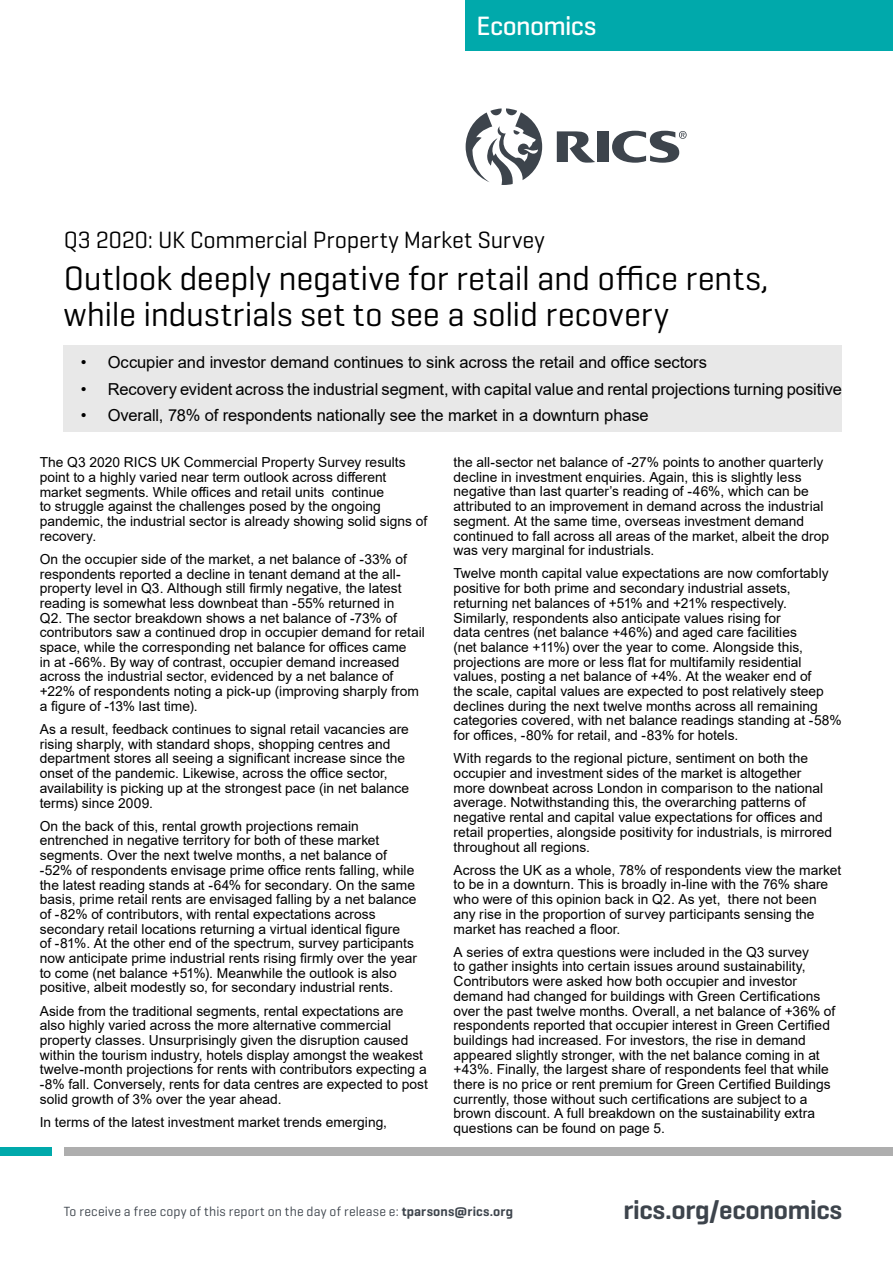
<style>
.page{position:relative;width:893px;height:1263px;background:#fff}
.page>*{position:absolute;margin:0;border:0;box-sizing:border-box;transform-origin:0 0}
.t1{font:34.5px/36px "Geogrotesque";letter-spacing:-.005em;color:#000}
.t2{font:600 27px "Geogrotesque";letter-spacing:-.01em;color:#3d444c}
.t3{font:500 27px "Geogrotesque";letter-spacing:-.025em;color:#fff}
.t4{font:24px "Geogrotesque";letter-spacing:-.005em;color:#000}
.t5{font:16.5px "Arial";letter-spacing:-.005em;color:#000}
.t6{font:13.8px/14.7px "Arial";color:#000}
.t7{font:13.5px "Geogrotesque";letter-spacing:.02em;color:#3d444c}
.s1{font-weight:600}
</style>
<div class="page">
<div style="left:466px;top:0;width:427px;height:51px;background:#00a9ab"></div>
<div style="left:0;top:1147px;width:51px;height:8px;background:#00a9ab"></div>
<div style="left:64px;top:1147px;width:829px;height:8px;background:#aeaeae"></div>
<svg style="left:466px;top:108px;width:76px;height:77px"></svg>
<svg style="left:612px;top:131px;width:75px;height:32px"></svg>
<svg style="left:557px;top:131px;width:38px;height:32px"></svg>
<div style="left:597px;top:131px;width:12px;height:31px;background:#3d444c"></div>
<div style="left:64px;top:345px;width:778px;height:87px;background:#e8e8e8"></div>
<h2 class="t3" style="left:476px;top:9px;width:121px">Economics</h2>
<h3 class="t4" style="left:64px;top:224px;width:483px">Q3 2020: UK Commercial Property Market Survey</h3>
<h1 class="t1" style="left:64px;top:259px;width:707px">Outlook deeply negative for retail and office rents, while industrials set to see a solid recovery</h1>
<p class="t5" style="left:81px;top:351px;width:628px">• Occupier and investor demand continues to sink across the retail and office sectors</p>
<p class="t5" style="left:81px;top:377px;width:763px">• Recovery evident across the industrial segment, with capital value and rental projections turning positive</p>
<p class="t5" style="left:81px;top:404px;width:569px">• Overall, 78% of respondents nationally see the market in a downturn phase</p>
<p class="t6" style="left:40px;top:455px;width:389px">The Q3 2020 RICS UK Commercial Property Survey results point to a highly varied near term outlook across different market segments. While offices and retail units continue<br>to struggle against the challenges posed by the ongoing pandemic, the industrial sector is already showing solid signs of recovery.</p>
<p class="t6" style="left:40px;top:552px;width:387px">On the occupier side of the market, a net balance of -33% of respondents reported a decline in tenant demand at the all&shy;property level in Q3. Although still firmly negative, the latest reading is somewhat less downbeat than -55% returned in<br>Q2. The sector breakdown shows a net balance of -73% of contributors saw a continued drop in occupier demand for retail space, while the corresponding net balance for offices came<br>in at -66%. By way of contrast, occupier demand increased across the industrial sector, evidenced by a net balance of +22% of respondents noting a pick-up (improving sharply from a figure of -13% last time).</p>
<p class="t6" style="left:40px;top:722px;width:371px">As a result, feedback continues to signal retail vacancies are rising sharply, with standard shops, shopping centres and department stores all seeing a significant increase since the onset of the pandemic. Likewise, across the office sector, availability is picking up at the strongest pace (in net balance terms) since 2009.</p>
<p class="t6" style="left:40px;top:818px;width:379px">On the back of this, rental growth projections remain entrenched in negative territory for both of these market segments. Over the next twelve months, a net balance of -52% of respondents envisage prime office rents falling, while the latest reading stands at -64% for secondary. On the same basis, prime retail rents are envisaged falling by a net balance of -82% of contributors, with rental expectations across secondary retail locations returning a virtual identical figure<br>of -81%. At the other end of the spectrum, survey participants now anticipate prime industrial rents rising firmly over the year to come (net balance +51%). Meanwhile the outlook is also positive, albeit modestly so, for secondary industrial rents.</p>
<p class="t6" style="left:40px;top:1003px;width:390px">Aside from the traditional segments, rental expectations are also highly varied across the more alternative commercial property classes. Unsurprisingly given the disruption caused within the tourism industry, hotels display amongst the weakest twelve-month projections for rents with contributors expecting a -8% fall. Conversely, rents for data centres are expected to post solid growth of 3% over the year ahead.</p>
<p class="t6" style="left:40px;top:1115px;width:349px">In terms of the latest investment market trends emerging,</p>
<p class="t6" style="left:454px;top:455px;width:377px">the all-sector net balance of -27% points to another quarterly decline in investment enquiries. Again, this is slightly less negative than last quarter’s reading of -46%, which can be attributed to an improvement in demand across the industrial segment. At the same time, overseas investment demand continued to fall across all areas of the market, albeit the drop was very marginal for industrials.</p>
<p class="t6" style="left:454px;top:566px;width:390px">Twelve month capital value expectations are now comfortably positive for both prime and secondary industrial assets, returning net balances of +51% and +21% respectively.<br>Similarly, respondents also anticipate values rising for<br>data centres (net balance +46%) and aged care facilities<br>(net balance +11%) over the year to come. Alongside this, projections are more or less flat for multifamily residential values, posting a net balance of +4%. At the weaker end of<br>the scale, capital values are expected to post relatively steep declines during the next twelve months across all remaining categories covered, with net balance readings standing at -58% for offices, -80% for retail, and -83% for hotels.</p>
<p class="t6" style="left:454px;top:751px;width:380px">With regards to the regional picture, sentiment on both the occupier and investment sides of the market is altogether more downbeat across London in comparison to the national average. Notwithstanding this, the overarching patterns of negative rental and capital value expectations for offices and retail properties, alongside positivity for industrials, is mirrored throughout all regions.</p>
<p class="t6" style="left:454px;top:862px;width:389px">Across the UK as a whole, 78% of respondents view the market to be in a downturn. This is broadly in-line with the 76% share who were of this opinion back in Q2. As yet, there not been any rise in the proportion of survey participants sensing the market has reached a floor.</p>
<p class="t6" style="left:454px;top:944px;width:383px">A series of extra questions were included in the Q3 survey<br>to gather insights into certain issues around sustainability, Contributors were asked how both occupier and investor demand had changed for buildings with Green Certifications over the past twelve months. Overall, a net balance of +36% of respondents reported that occupier interest in Green Certified buildings had increased. For investors, the rise in demand appeared slightly stronger, with the net balance coming in at +43%. Finally, the largest share of respondents feel that while there is no price or rent premium for Green Certified Buildings currently, those without such certifications are subject to a brown discount. A full breakdown on the sustainability extra questions can be found on page 5.</p>
<p class="t7" style="left:64px;top:1203px;width:451px">To receive a free copy of this report on the day of release e: <span class="s1">tparsons@rics.org</span></p>
<h2 class="t2" style="left:623px;top:1193px;width:220px">rics.org/economics</h2>
</div>
